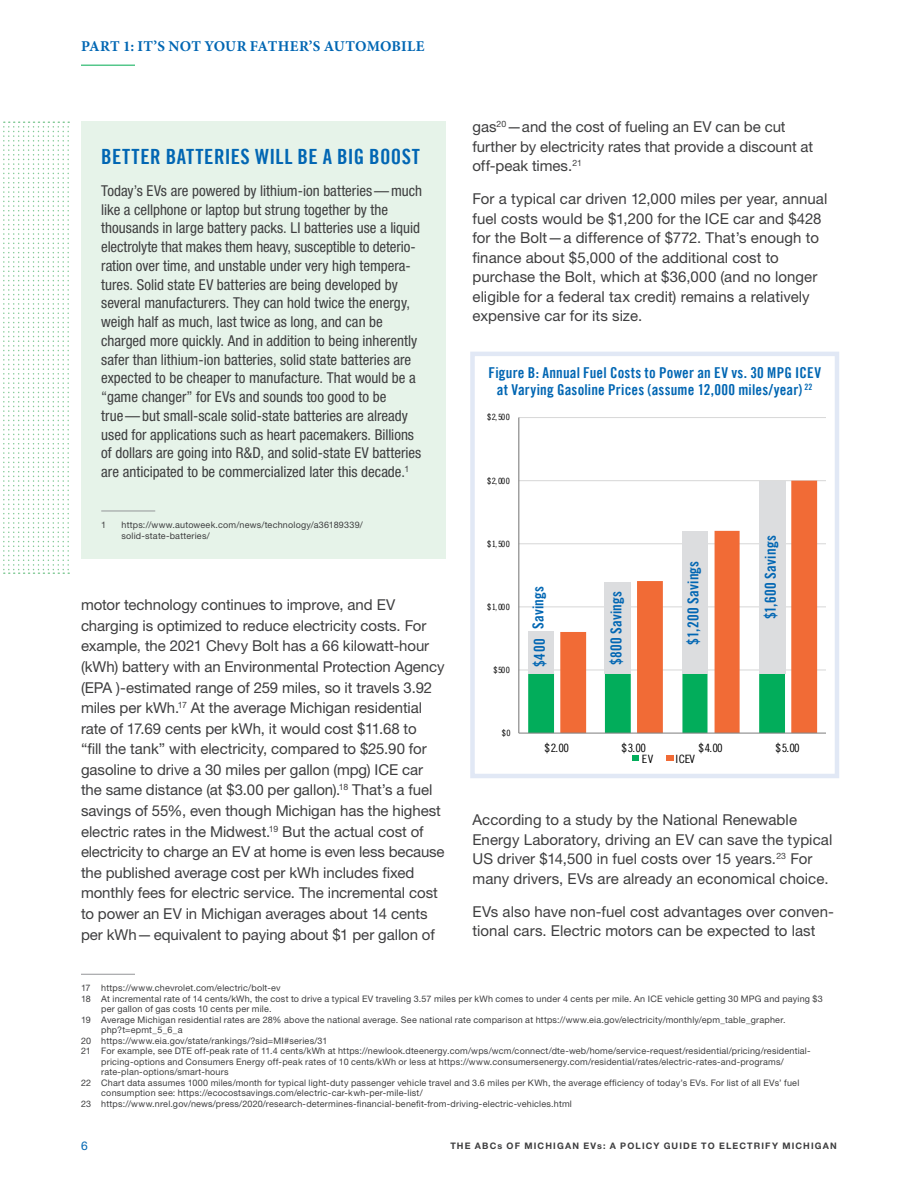
<style>
.page{position:relative;width:918px;height:1188px;background:#fff}
.page>*{position:absolute;margin:0;border:0;box-sizing:border-box;transform-origin:0 0}
.Sidebar_Header_1{font:21px "Trade Gothic LT Bold Cond Twenty";letter-spacing:.02em;color:#0166b3}
.Body_1{font:15px/20.5px "Helvetica Neue LT Std";color:#3e3e3f}
.Sidebar_Body_1{font:condensed 15px/18.8px "Helvetica Neue LT Std";color:#3e3e3f}
.Chart_Header{font:15px/17.2px "Trade Gothic LT Bold Cond Twenty";letter-spacing:.015em;color:#0166b3;text-align:center}
.Section_eyebrow_L{font:700 15px "Minion Pro";letter-spacing:.005em;color:#0166b3}
.t1{font:12px "Helvetica Neue LT Std";color:#0166b3}
.t2{font:11.55px "Trade Gothic LT Cond Eighteen";letter-spacing:-.07em;color:#000;scale:1.09 1}
.Footnote_text{font:9px/10.5px "Helvetica Neue LT Std";letter-spacing:.025em;color:#3e3e3f}
.t3{font:700 9px "Helvetica Neue LT Std";letter-spacing:.13em;color:#3e3e3f}
.t4{font:8.55px "Trade Gothic LT Cond Eighteen";letter-spacing:-.025em;color:#000;scale:1.09 1}
</style>
<div class="page">
<hr style="left:81px;top:974px;width:54px;height:1px;background:#939598">
<div style="left:470px;top:352px;width:369px;height:426px;border:4px solid #e1e8f5"></div>
<hr style="left:519px;top:669px;width:307px;height:2px;background:#d9d9d9">
<hr style="left:519px;top:606px;width:307px;height:1px;background:#d9d9d9">
<hr style="left:519px;top:543px;width:307px;height:1px;background:#d9d9d9">
<hr style="left:519px;top:480px;width:307px;height:1px;background:#d9d9d9">
<hr style="left:519px;top:417px;width:307px;height:1px;background:#d9d9d9">
<svg style="left:528px;top:674px;width:32px;height:59px"></svg>
<svg style="left:560px;top:481px;width:257px;height:252px"></svg>
<hr style="left:518px;top:418px;width:1px;height:315px;background:#868686">
<hr style="left:519px;top:733px;width:307px;height:1px;background:#868686">
<div style="left:632px;top:755px;width:7px;height:6px;background:#02ad5b"></div>
<div style="left:666px;top:755px;width:7px;height:6px;background:#f16b36"></div>
<hr style="left:81px;top:65px;width:54px;height:1px;background:#00ab52">
<div style="left:81px;top:122px;width:365px;height:437px;background:#e6f3e9"></div>
<hr style="left:101px;top:511px;width:54px;height:1px;background:#939598">
<svg style="left:3px;top:122px;width:66px;height:452px"></svg>
<div style="left:528px;top:632px;width:26px;height:42px;background:#dcdddf"></div>
<div style="left:605px;top:582px;width:26px;height:92px;background:#dcdddf"></div>
<div style="left:682px;top:531px;width:26px;height:143px;background:#dcdddf"></div>
<div style="left:759px;top:481px;width:26px;height:193px;background:#dcdddf"></div>
<p class="Section_eyebrow_L" style="left:81px;top:36px;width:345px">PART 1: IT’S NOT YOUR FATHER’S AUTOMOBILE</p>
<p class="Sidebar_Header_1" style="left:101px;top:143px;width:320px">BETTER BATTERIES WILL BE A BIG BOOST</p>
<p class="Sidebar_Body_1" style="left:101px;top:181px;width:322px">Today’s EVs are powered by lithium-ion batteries—much like a cellphone or laptop but strung together by the thousands in large battery packs. LI batteries use a liquid electrolyte that makes them heavy, susceptible to deterio&shy;ration over time, and unstable under very high tempera&shy;tures. Solid state EV batteries are being developed by several manufacturers. They can hold twice the energy, weigh half as much, last twice as long, and can be charged more quickly. And in addition to being inherently safer than lithium-ion batteries, solid state batteries are expected to be cheaper to manufacture. That would be a “game changer” for EVs and sounds too good to be true—but small-scale solid-state batteries are already used for applications such as heart pacemakers. Billions of dollars are going into R&amp;D, and solid-state EV batteries are anticipated to be commercialized later this decade.<sup>1</sup></p>
<p class="Footnote_text" style="left:101px;top:520px;width:7px">1</p>
<p class="Footnote_text" style="left:122px;top:520px;width:243px">https://www.autoweek.com/news/technology/a36189339/ solid-state-batteries/</p>
<p class="Body_1" style="left:81px;top:594px;width:365px">motor technology continues to improve, and EV charging is optimized to reduce electricity costs. For example, the 2021 Chevy Bolt has a 66 kilowatt-hour (kWh) battery with an Environmental Protection Agency (EPA )-estimated range of 259 miles, so it travels 3.92 miles per kWh.<sup>17</sup> At the average Michigan residential rate of 17.69 cents per kWh, it would cost $11.68 to<br>“fill the tank” with electricity, compared to $25.90 for gasoline to drive a 30 miles per gallon (mpg) ICE car the same distance (at $3.00 per gallon).<sup>18</sup> That’s a fuel savings of 55%, even though Michigan has the highest electric rates in the Midwest.<sup>19</sup> But the actual cost of electricity to charge an EV at home is even less because the published average cost per kWh includes fixed monthly fees for electric service. The incremental cost to power an EV in Michigan averages about 14 cents per kWh—equivalent to paying about $1 per gallon of</p>
<p class="Body_1" style="left:472px;top:117px;width:342px;line-height:19.5px">gas<sup>20</sup>—and the cost of fueling an EV can be cut further by electricity rates that provide a discount at off-peak times.<sup>21</sup></p>
<p class="Body_1" style="left:472px;top:189px;width:356px;line-height:19.5px">For a typical car driven 12,000 miles per year, annual fuel costs would be $1,200 for the ICE car and $428 for the Bolt—a difference of $772. That’s enough to finance about $5,000 of the additional cost to purchase the Bolt, which at $36,000 (and no longer eligible for a federal tax credit) remains a relatively expensive car for its size.</p>
<p class="Chart_Header" style="left:488px;top:364px;width:334px">Figure B: Annual Fuel Costs to Power an EV vs. 30 MPG ICEV at Varying Gasoline Prices (assume 12,000 miles/year) <sup>22</sup></p>
<p class="t4" style="left:487px;top:412px;width:23px">$2,500</p>
<p class="t4" style="left:487px;top:475px;width:23px">$2,000</p>
<p class="t4" style="left:487px;top:539px;width:23px">$1,500</p>
<p class="t4" style="left:487px;top:602px;width:23px">$1,000</p>
<p class="t4" style="left:493px;top:665px;width:17px">$500</p>
<p class="t4" style="left:502px;top:728px;width:10px">$0</p>
<p class="Chart_Header" style="left:529px;top:629px;width:45px;rotate:-90deg">Savings</p>
<p class="Chart_Header" style="left:531px;top:667px;width:30px;rotate:-90deg">$400</p>
<p class="Chart_Header" style="left:607px;top:665px;width:76px;rotate:-90deg">$800 Savings</p>
<p class="Chart_Header" style="left:685px;top:645px;width:85px;rotate:-90deg">$1,200 Savings</p>
<p class="Chart_Header" style="left:762px;top:619px;width:85px;rotate:-90deg">$1,600 Savings</p>
<p class="t2" style="left:545px;top:741px;width:24px">$2.00</p>
<p class="t2" style="left:622px;top:741px;width:24px">$3.00</p>
<p class="t2" style="left:699px;top:741px;width:24px">$4.00</p>
<p class="t2" style="left:776px;top:741px;width:24px">$5.00</p>
<p class="t2" style="left:642px;top:752px;width:12px">EV</p>
<p class="t2" style="left:676px;top:752px;width:20px">ICEV</p>
<p class="Body_1" style="left:472px;top:810px;width:361px;line-height:19.5px">According to a study by the National Renewable Energy Laboratory, driving an EV can save the typical US driver $14,500 in fuel costs over 15 years.<sup>23</sup> For many drivers, EVs are already an economical choice.</p>
<p class="Body_1" style="left:472px;top:901px;width:362px;line-height:19.5px">EVs also have non-fuel cost advantages over conven&shy;tional cars. Electric motors can be expected to last</p>
<p class="Footnote_text" style="left:81px;top:983px;width:201px">17 https://www.chevrolet.com/electric/bolt-ev</p>
<p class="Footnote_text" style="left:101px;top:993px;width:723px;text-indent:-20px">18 At incremental rate of 14 cents/kWh, the cost to drive a typical EV traveling 3.57 miles per kWh comes to under 4 cents per mile. An ICE vehicle getting 30 MPG and paying $3 per gallon of gas costs 10 cents per mile.</p>
<p class="Footnote_text" style="left:101px;top:1014px;width:686px;text-indent:-20px">19 Average Michigan residential rates are 28% above the national average. See national rate comparison at https://www.eia.gov/electricity/monthly/epm_table_grapher. php?t=epmt_5_6_a</p>
<p class="Footnote_text" style="left:81px;top:1035px;width:248px">20 https://www.eia.gov/state/rankings/?sid=MI#series/31</p>
<p class="Footnote_text" style="left:101px;top:1046px;width:711px;text-indent:-20px">21 For example, see DTE off-peak rate of 11.4 cents/kWh at https://newlook.dteenergy.com/wps/wcm/connect/dte-web/home/service-request/residential/pricing/residential&shy;pricing-options and Consumers Energy off-peak rates of 10 cents/kWh or less at https://www.consumersenergy.com/residential/rates/electric-rates-and-programs/ rate-plan-options/smart-hours</p>
<p class="Footnote_text" style="left:101px;top:1077px;width:700px;text-indent:-20px">22 Chart data assumes 1000 miles/month for typical light-duty passenger vehicle travel and 3.6 miles per KWh, the average efficiency of today’s EVs. For list of all EVs’ fuel consumption see: https://ecocostsavings.com/electric-car-kwh-per-mile-list/</p>
<p class="Footnote_text" style="left:81px;top:1098px;width:492px">23 https://www.nrel.gov/news/press/2020/research-determines-financial-benefit-from-driving-electric-vehicles.html</p>
<p class="t1" style="left:81px;top:1139px;width:8px">6</p>
<p class="t3" style="left:450px;top:1140px;width:388px">THE ABCs OF MICHIGAN EVs: A POLICY GUIDE TO ELECTRIFY MICHIGAN</p>
</div>
